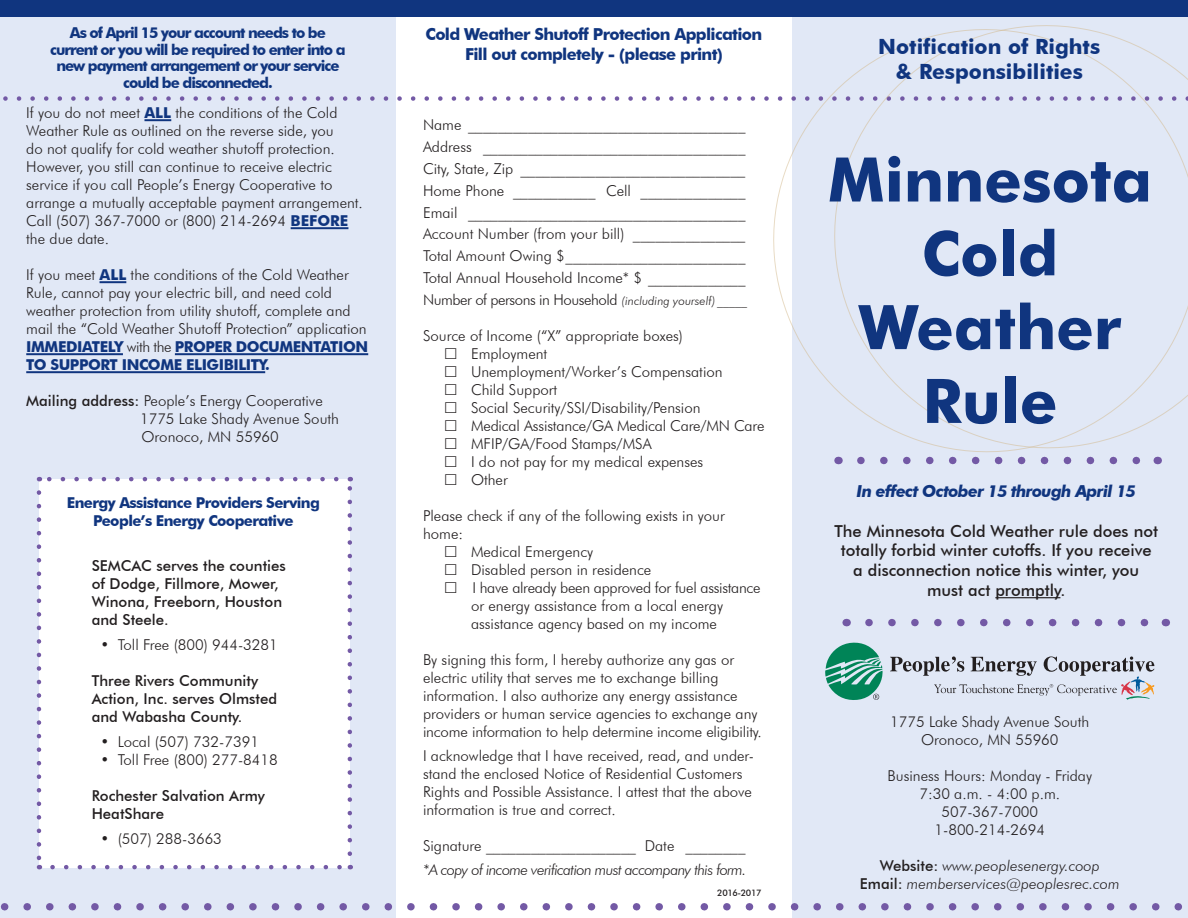
<style>
.page{position:relative;width:1188px;height:918px;background:#fff}
.page>*{position:absolute;margin:0;border:0;box-sizing:border-box;transform-origin:0 0}
.t1{font:700 61.5px/73.8px "Futura BT";color:#10357f;text-align:center}
.t2{font:700 21px/25.2px "Futura BT";color:#10357f;text-align:center}
.t3{font:500 16.5px/19.8px "Futura BT";color:#231f20;text-align:center}
.t4{font:700 16.5px/19.8px "Futura BT";letter-spacing:-.04em;color:#10357f;text-align:center}
.t5{font:italic 700 16.5px "Futura BT";letter-spacing:-.04em;color:#10357f}
.t6{font:300 15px/18px "Futura BT";color:#231f20}
.t7{font:500 15px/18px "Futura BT";color:#231f20}
.t8{font:700 15px/16.5px "Futura BT";letter-spacing:-.07em;color:#10357f;text-align:center}
.t9{font:italic 300 15px/18px "Futura BT";color:#231f20;text-align:center}
.t10{font:700 15px/18px "Futura BT";letter-spacing:-.04em;color:#10357f;text-align:center}
.t11{font:italic 300 15px "Futura BT";letter-spacing:-.04em;color:#231f20}
.t12{font:300 15px "Futura BT";letter-spacing:-.02em;color:#231f20}
.t13{font:500 9px "Futura BT";letter-spacing:-.04em;color:#231f20}
.s1{font-weight:700;color:#10357f}
.s2{font-weight:500}
.s3{font-style:italic;font-size:12px}
.s4{font-size:12px}
.s5{font-weight:500;font-style:normal}
</style>
<div class="page">
<div style="left:0;top:0;width:396px;height:918px;background:#e1e8f6"></div>
<div style="left:792px;top:0;width:396px;height:918px;background:#e1e8f6"></div>
<div style="left:39px;top:479px;width:311px;height:388px;background:#fff"></div>
<svg style="left:52px;top:865px;width:291px;height:4px"></svg>
<svg style="left:47px;top:477px;width:289px;height:4px"></svg>
<svg style="left:37px;top:493px;width:4px;height:376px"></svg>
<svg style="left:348px;top:477px;width:4px;height:377px"></svg>
<hr style="left:144px;top:119px;width:27px;height:2px;background:#10357f">
<hr style="left:291px;top:227px;width:57px;height:2px;background:#10357f">
<hr style="left:100px;top:281px;width:26px;height:2px;background:#10357f">
<hr style="left:26px;top:353px;width:97px;height:2px;background:#10357f">
<hr style="left:175px;top:353px;width:193px;height:2px;background:#10357f">
<hr style="left:26px;top:371px;width:239px;height:2px;background:#10357f">
<hr style="left:995px;top:597px;width:65px;height:1px;background:#231f20">
<svg style="left:825px;top:643px;width:58px;height:57px"></svg>
<svg style="left:890px;top:656px;width:264px;height:44px"></svg>
<div style="left:0;top:0;width:1188px;height:17px;background:#10357f"></div>
<svg style="left:3px;top:96px;width:739px;height:5px"></svg>
<svg style="left:869px;top:619px;width:280px;height:7px"></svg>
<svg style="left:0;top:903px;width:1182px;height:8px"></svg>
<svg style="left:807px;top:25px;width:381px;height:440px"></svg>
<p class="t8" style="left:50px;top:25px;width:297px">As of April 15 your account needs to be current or you will be required to enter into a new payment arrangement or your service could be disconnected.</p>
<p class="t6" style="left:26px;top:104px;width:338px">If you do not meet <span class="s1">ALL</span> the conditions of the Cold Weather Rule as outlined on the reverse side, you<br>do not qualify for cold weather shutoff protection.<br>However, you still can continue to receive electric service if you call People’s Energy Cooperative to arrange a mutually acceptable payment arrangement.<br>Call (507) 367-7000 or (800) 214-2694 <span class="s1">BEFORE </span>the due date.</p>
<p class="t6" style="left:26px;top:266px;width:343px">If you meet <span class="s1">ALL</span> the conditions of the Cold Weather Rule, cannot pay your electric bill, and need cold weather protection from utility shutoff, complete and mail the “Cold Weather Shutoff Protection” application <span class="s1">IMMEDIATELY</span> with the <span class="s1">PROPER DOCUMENTATION TO SUPPORT INCOME ELIGIBILITY.</span></p>
<p class="t6" style="left:140px;top:392px;width:201px;text-indent:-114px"><span class="s2">Mailing address:</span> People’s Energy Cooperative<br>1775 Lake Shady Avenue South<br>Oronoco, MN 55960</p>
<p class="t10" style="left:67px;top:494px;width:255px">Energy Assistance Providers Serving<br>People’s Energy Cooperative</p>
<p class="t7" style="left:92px;top:557px;width:196px">SEMCAC serves the counties of Dodge, Fillmore, Mower,<br>Winona, Freeborn, Houston and Steele.</p>
<p class="t6" style="left:100px;top:636px;width:179px">• Toll Free (800) 944-3281</p>
<p class="t7" style="left:92px;top:672px;width:187px">Three Rivers Community<br>Action, Inc. serves Olmsted and Wabasha County.</p>
<p class="t6" style="left:100px;top:732px;width:160px">• Local (507) 732-7391</p>
<p class="t6" style="left:100px;top:750px;width:179px">• Toll Free (800) 277-8418</p>
<p class="t7" style="left:92px;top:786px;width:175px">Rochester Salvation Army<br>HeatShare</p>
<p class="t6" style="left:100px;top:829px;width:123px">• (507) 288-3663</p>
<p class="t4" style="left:426px;top:24px;width:338px">Cold Weather Shutoff Protection Application<br>Fill out completely - (please print)</p>
<p class="t6" style="left:423px;top:114px;width:326px;line-height:21.8px;text-align:justify">Name _____________________________________ Address ___________________________________ City, State, Zip ______________________________ Home Phone ___________ Cell ______________ Email _____________________________________ Account Number (from your bill) _______________ Total Amount Owing $________________________ Total Annual Household Income* $ _____________ Number of persons in Household <span class="s3">(including yourself)</span> <span class="s4">_____</span></p>
<p class="t6" style="left:471px;top:326px;width:295px;text-indent:-48px">Source of Income (“X” appropriate boxes)<br>Employment<br>Unemployment/Worker’s Compensation<br>Child Support<br>Social Security/SSI/Disability/Pension<br>Medical Assistance/GA Medical Care/MN Care<br>MFIP/GA/Food Stamps/MSA<br>I do not pay for my medical expenses<br>Other</p>
<p class="t6" style="left:423px;top:506px;width:303px">Please check if any of the following exists in your</p>
<p class="t6" style="left:423px;top:524px;width:42px">home:</p>
<p class="t6" style="left:471px;top:542px;width:124px">Medical Emergency</p>
<p class="t6" style="left:471px;top:560px;width:182px">Disabled person in residence</p>
<p class="t12" style="left:472px;top:578px;width:290px">I have already been approved for fuel assistance</p>
<p class="t6" style="left:471px;top:596px;width:254px">or energy assistance from a local energy</p>
<p class="t6" style="left:471px;top:614px;width:248px">assistance agency based on my income</p>
<p class="t6" style="left:423px;top:650px;width:340px">By signing this form, I hereby authorize any gas or electric utility that serves me to exchange billing information. I also authorize any energy assistance providers or human service agencies to exchange any income information to help determine income eligibility.</p>
<p class="t6" style="left:423px;top:746px;width:333px">I acknowledge that I have received, read, and under&shy;stand the enclosed Notice of Residential Customers Rights and Possible Assistance. I attest that the above information is true and correct.</p>
<p class="t6" style="left:423px;top:836px;width:324px">Signature ____________________ Date ________</p>
<p class="t11" style="left:423px;top:860px;width:325px">*A copy of income verification must accompany this form.</p>
<p class="t13" style="left:717px;top:887px;width:46px">2016-2017</p>
<h2 class="t2" style="left:878px;top:34px;width:223px">Notification of Rights &amp; Responsibilities</h2>
<h1 class="t1" style="left:828px;top:142px;width:326px">Minnesota<br>Cold<br>Weather<br>Rule</h1>
<p class="t5" style="left:857px;top:481px;width:281px">In effect October 15 through April 15</p>
<p class="t3" style="left:834px;top:521px;width:325px">The Minnesota Cold Weather rule does not totally forbid winter cutoffs. If you receive a disconnection notice this winter, you must act promptly.</p>
<p class="t6" style="left:890px;top:712px;width:201px;text-align:center">1775 Lake Shady Avenue South<br>Oronoco, MN 55960</p>
<p class="t6" style="left:888px;top:766px;width:206px;text-align:center">Business Hours: Monday - Friday<br>7:30 a.m. - 4:00 p.m.<br>507-367-7000<br>1-800-214-2694</p>
<p class="t9" style="left:860px;top:856px;width:261px"><span class="s5">Website:</span> www.peoplesenergy.coop<br><span class="s5">Email:</span> memberservices@peoplesrec.com</p>
</div>
